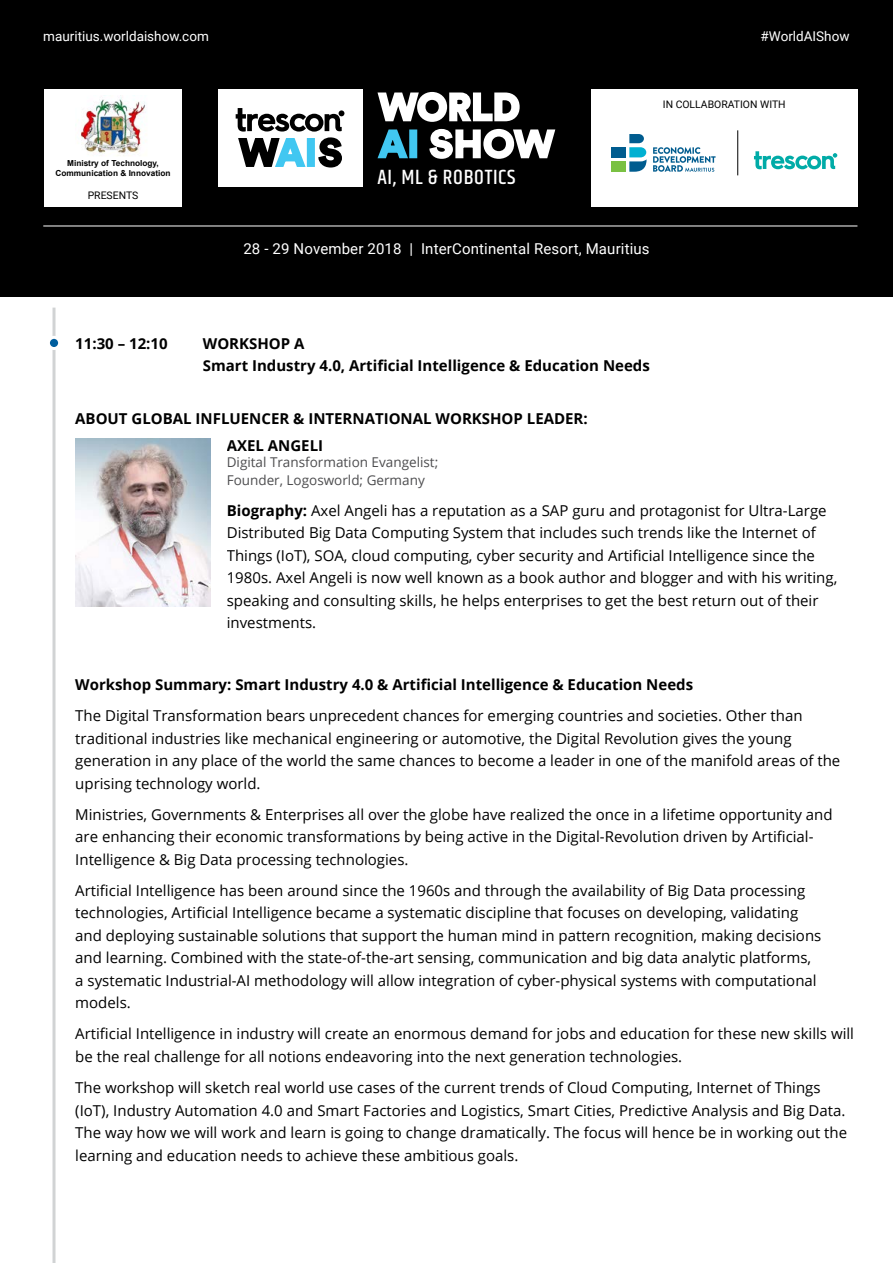
<style>
.page{position:relative;width:893px;height:1263px;background:#fff}
.page>*{position:absolute;margin:0;border:0;box-sizing:border-box;transform-origin:0 0}
.t1{font:500 21px "Khand";letter-spacing:.03em;color:#fff}
.t2{font:15px/22.5px "Open Sans";color:#000}
.t3{font:700 15px/22.5px "Open Sans";color:#000}
.t4{font:15px "Roboto";letter-spacing:.01em;color:#fff}
.t5{font:13.5px/18px "Open Sans";color:#4d4d4f}
.t6{font:13.5px "Roboto";color:#fff}
.t7{font:10.35px "Roboto";color:#000}
.t8{font:700 8.25px/9.9px "Arial";color:#000;text-align:center}
.s1{font-weight:700}
</style>
<div class="page">
<div style="left:0;top:0;width:893px;height:297px;background:#000"></div>
<div style="left:591px;top:89px;width:266px;height:118px;background:#fff"></div>
<div style="left:218px;top:89px;width:145px;height:97px;background:#fff"></div>
<svg style="left:377px;top:91px;width:179px;height:68px"></svg>
<svg style="left:236px;top:108px;width:108px;height:60px"></svg>
<hr style="left:43px;top:226px;width:814px;height:1px;background:#fff">
<hr style="left:737px;top:130px;width:1px;height:45px;background:#000">
<div style="left:611px;top:161px;width:14px;height:11px;background:#7ac143"></div>
<svg style="left:653px;top:147px;width:63px;height:25px"></svg>
<div style="left:611px;top:147px;width:14px;height:10px;background:#005c8f"></div>
<svg style="left:629px;top:134px;width:18px;height:38px"></svg>
<svg style="left:754px;top:151px;width:83px;height:18px"></svg>
<div style="left:44px;top:89px;width:138px;height:118px;background:#fff"></div>
<img style="left:81px;top:97px;width:65px;height:59px">
<hr style="left:53px;top:308px;width:3px;height:955px;background:#d1d3d4">
<img style="left:76px;top:438px;width:135px;height:169px">
<div style="left:48px;top:337px;width:12px;height:12px;background:#005e9e;border-radius:50%"></div>
<div style="left:47px;top:336px;width:14px;height:14px;border:3px solid #fff;border-radius:50%"></div>
<p class="t6" style="left:43px;top:26px;width:167px">mauritius.worldaishow.com</p>
<p class="t6" style="left:761px;top:26px;width:90px">#WorldAIShow</p>
<p class="t8" style="left:55px;top:159px;width:117px">Ministry of Technology,<br>Communication &amp; Innovation</p>
<p class="t7" style="left:88px;top:188px;width:52px">PRESENTS</p>
<p class="t7" style="left:663px;top:97px;width:124px">IN COLLABORATION WITH</p>
<h1 class="t1" style="left:377px;top:164px;width:140px">AI, ML &amp; ROBOTICS</h1>
<p class="t4" style="left:243px;top:238px;width:408px">28 - 29 November 2018 | InterContinental Resort, Mauritius</p>
<p class="t3" style="left:75px;top:332px;width:94px">11:30 – 12:10</p>
<p class="t3" style="left:203px;top:332px;width:449px">WORKSHOP A<br>Smart Industry 4.0, Artificial Intelligence &amp; Education Needs</p>
<p class="t3" style="left:75px;top:407px;width:22px">About</p>
<p class="t3" style="left:132px;top:407px;width:22px">Global</p>
<p class="t3" style="left:196px;top:407px;width:16px">Influencer</p>
<p class="t3" style="left:293px;top:407px;width:31px">&amp; International</p>
<p class="t3" style="left:436px;top:407px;width:26px">Workshop</p>
<p class="t3" style="left:527px;top:407px;width:19px">Leader</p>
<p class="t3" style="left:583px;top:407px;width:6px">:</p>
<p class="t3" style="left:227px;top:434px;width:98px">AXEL ANGELI</p>
<p class="t5" style="left:227px;top:453px;width:213px">Digital Transformation Evangelist;<br>Founder, Logosworld; Germany</p>
<p class="t2" style="left:227px;top:499px;width:612px"><span class="s1">Biography:</span> Axel Angeli has a reputation as a SAP guru and protagonist for Ultra-Large Distributed Big Data Computing System that includes such trends like the Internet of Things (IoT), SOA, cloud computing, cyber security and Artificial Intelligence since the 1980s. Axel Angeli is now well known as a book author and blogger and with his writing, speaking and consulting skills, he helps enterprises to get the best return out of their investments.</p>
<p class="t3" style="left:75px;top:673px;width:619px">Workshop Summary: Smart Industry 4.0 &amp; Artificial Intelligence &amp; Education Needs</p>
<p class="t2" style="left:75px;top:704px;width:767px">The Digital Transformation bears unprecedent chances for emerging countries and societies. Other than traditional industries like mechanical engineering or automotive, the Digital Revolution gives the young generation in any place of the world the same chances to become a leader in one of the manifold areas of the uprising technology world.</p>
<p class="t2" style="left:75px;top:803px;width:759px">Ministries, Governments &amp; Enterprises all over the globe have realized the once in a lifetime opportunity and are enhancing their economic transformations by being active in the Digital-Revolution driven by Artificial-<br>Intelligence &amp; Big Data processing technologies.</p>
<p class="t2" style="left:75px;top:879px;width:748px">Artificial Intelligence has been around since the 1960s and through the availability of Big Data processing technologies, Artificial Intelligence became a systematic discipline that focuses on developing, validating and deploying sustainable solutions that support the human mind in pattern recognition, making decisions and learning. Combined with the state-of-the-art sensing, communication and big data analytic platforms, a systematic Industrial-AI methodology will allow integration of cyber-physical systems with computational models.</p>
<p class="t2" style="left:75px;top:1022px;width:780px">Artificial Intelligence in industry will create an enormous demand for jobs and education for these new skills will be the real challenge for all notions endeavoring into the next generation technologies.</p>
<p class="t2" style="left:75px;top:1076px;width:773px">The workshop will sketch real world use cases of the current trends of Cloud Computing, Internet of Things (IoT), Industry Automation 4.0 and Smart Factories and Logistics, Smart Cities, Predictive Analysis and Big Data.<br>The way how we will work and learn is going to change dramatically. The focus will hence be in working out the learning and education needs to achieve these ambitious goals.</p>
</div>
